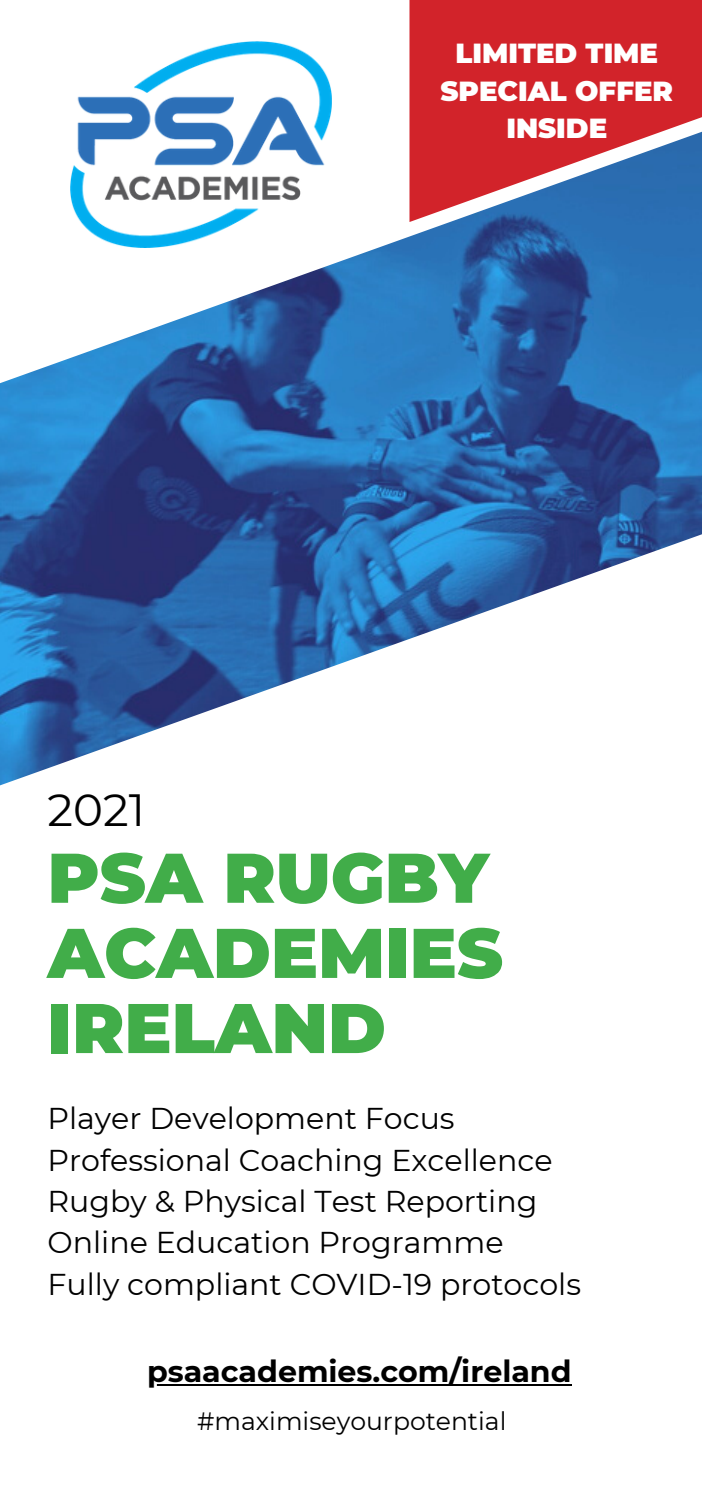
<style>
.page{position:relative;width:702px;height:1489px;background:#fff}
.page>*{position:absolute;margin:0;border:0;box-sizing:border-box;transform-origin:0 0}
.t1{font:900 70px/75.2px "Montserrat";color:#41ad49}
.t2{font:45px "Montserrat";color:#000}
.t3{font:30px/41.2px "Montserrat";color:#000}
.t4{font:700 30px "Montserrat";color:#000}
.t5{font:900 27.5px/37.5px "Montserrat";color:#fff;text-align:center}
.t6{font:25px "Montserrat";color:#000}
</style>
<div class="page">
<img style="left:0;top:392px;width:701px;height:141px">
<svg style="left:0;top:90px;width:701px;height:302px"></svg>
<img style="left:70px;top:41px;width:261px;height:207px">
<svg style="left:409px;top:0;width:292px;height:222px;fill:#d2232a"></svg>
<svg style="left:0;top:533px;width:701px;height:253px"></svg>
<hr style="left:147px;top:1384px;width:424px;height:2px;background:#000">
<p class="t5" style="left:440px;top:34px;width:234px">LIMITED TIME<br>SPECIAL OFFER<br>INSIDE</p>
<h2 class="t2" style="left:47px;top:782px;width:99px">2021</h2>
<h1 class="t1" style="left:47px;top:840px;width:456px">PSA RUGBY<br>ACADEMIES<br>IRELAND</h1>
<p class="t3" style="left:47px;top:1098px;width:534px">Player Development Focus<br>Professional Coaching Excellence<br>Rugby &amp; Physical Test Reporting<br>Online Education Programme<br>Fully compliant COVID-19 protocols</p>
<p class="t4" style="left:147px;top:1353px;width:426px">psaacademies.com/ireland</p>
<p class="t6" style="left:197px;top:1405px;width:310px">#maximiseyourpotential</p>
</div>
